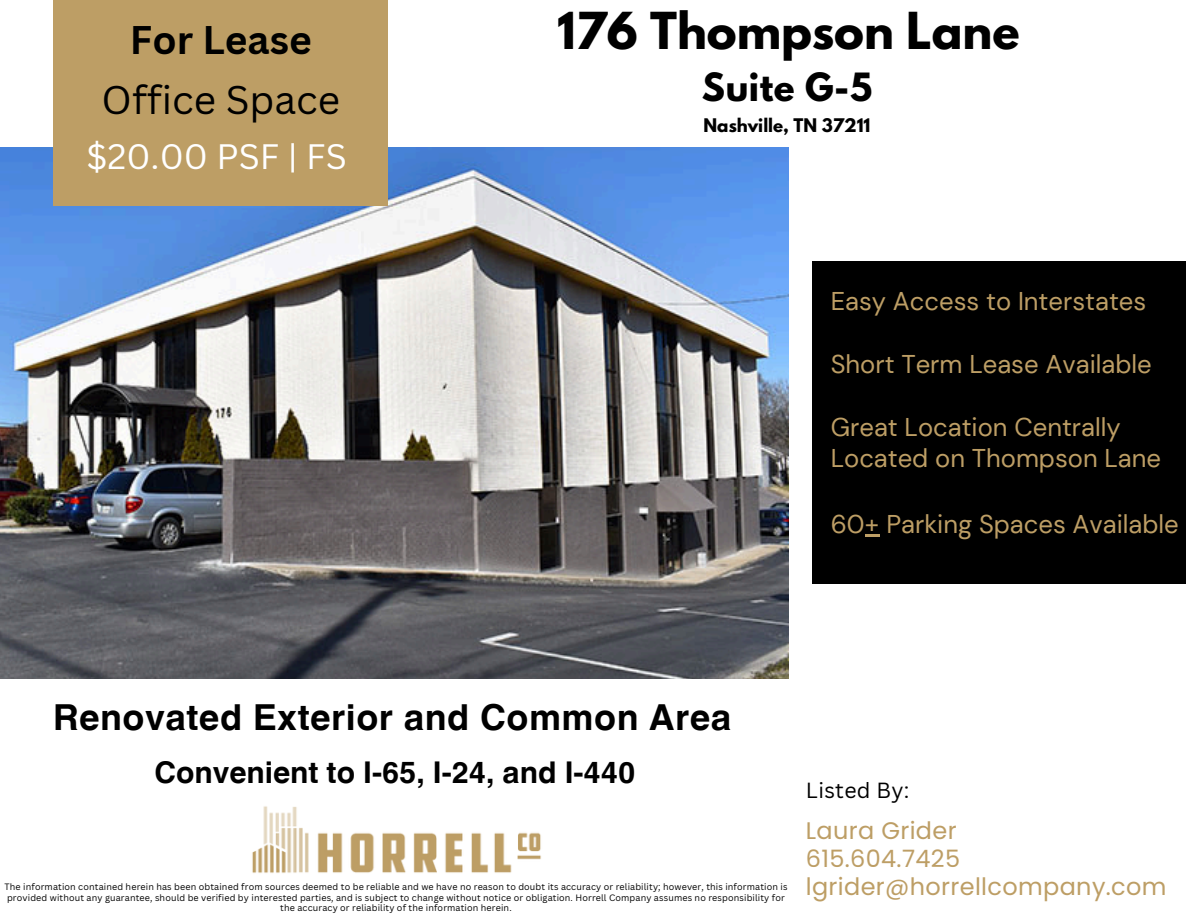
<style>
.page{position:relative;width:1188px;height:918px;background:#fff}
.page>*{position:absolute;margin:0;border:0;box-sizing:border-box;transform-origin:0 0}
.t1{font:700 45.15px "League Spartan";color:#000}
.t2{font:38.85px "Canva Sans";color:#000}
.t3{font:700 38.85px "Canva Sans";color:#000}
.t4{font:700 35.85px "Helvetica World";letter-spacing:.015em;color:#000}
.t5{font:700 34.5px "League Spartan";letter-spacing:.015em;color:#000}
.t6{font:34.35px "Canva Sans";color:#fff}
.t7{font:700 30px "Helvetica World";color:#000}
.t8{font:25.65px/31.5px "DM Sans";color:#bd9e65}
.t9{font:24px/28.2px "Poppins";letter-spacing:.015em;color:#bd9e65}
.t10{font:21.3px "Canva Sans";letter-spacing:.015em;color:#000}
.t11{font:700 16.65px "League Spartan";color:#000}
.t12{font:9px/10.5px "Canva Sans";letter-spacing:.015em;color:#000;text-align:center}
</style>
<div class="page">
<img style="left:252px;top:806px;width:289px;height:67px">
<img style="left:0;top:148px;width:788px;height:531px">
<div style="left:53px;top:0;width:335px;height:205px;background:#bd9e65"></div>
<div style="left:813px;top:261px;width:373px;height:322px;background:#000"></div>
<svg style="left:865px;top:535px;width:15px;height:2px"></svg>
<p class="t3" style="left:130px;top:13px;width:183px">For Lease</p>
<p class="t2" style="left:102px;top:72px;width:240px">Office Space</p>
<p class="t6" style="left:87px;top:132px;width:262px">$20.00 PSF | FS</p>
<p class="t1" style="left:557px;top:9px;width:464px">176 Thompson Lane</p>
<p class="t5" style="left:702px;top:70px;width:172px">Suite G-5</p>
<h2 class="t11" style="left:704px;top:117px;width:168px">Nashville, TN 37211</h2>
<h5 class="t8" style="left:831px;top:285px;width:317px">Easy Access to Interstates</h5>
<h5 class="t8" style="left:831px;top:348px;width:323px">Short Term Lease Available</h5>
<h5 class="t8" style="left:831px;top:411px;width:332px">Great Location Centrally<br>Located on Thompson Lane</h5>
<p class="t8" style="left:831px;top:508px;width:350px">60+ Parking Spaces Available</p>
<h4 class="t4" style="left:53px;top:688px;width:680px">Renovated Exterior and Common Area</h4>
<p class="t7" style="left:154px;top:748px;width:482px">Convenient to I-65, I-24, and I-440</p>
<h5 class="t12" style="left:4px;top:882px;width:785px">The information contained herein has been obtained from sources deemed to be reliable and we have no reason to doubt its accuracy or reliability; however, this information is provided without any guarantee, should be verified by interested parties, and is subject to change without notice or obligation. Horrell Company assumes no responsibility for the accuracy or reliability of the information herein.</h5>
<h6 class="t10" style="left:806px;top:775px;width:105px">Listed By:</h6>
<h2 class="t9" style="left:806px;top:816px;width:362px">Laura Grider<br>615.604.7425 lgrider@horrellcompany.com</h2>
</div>
